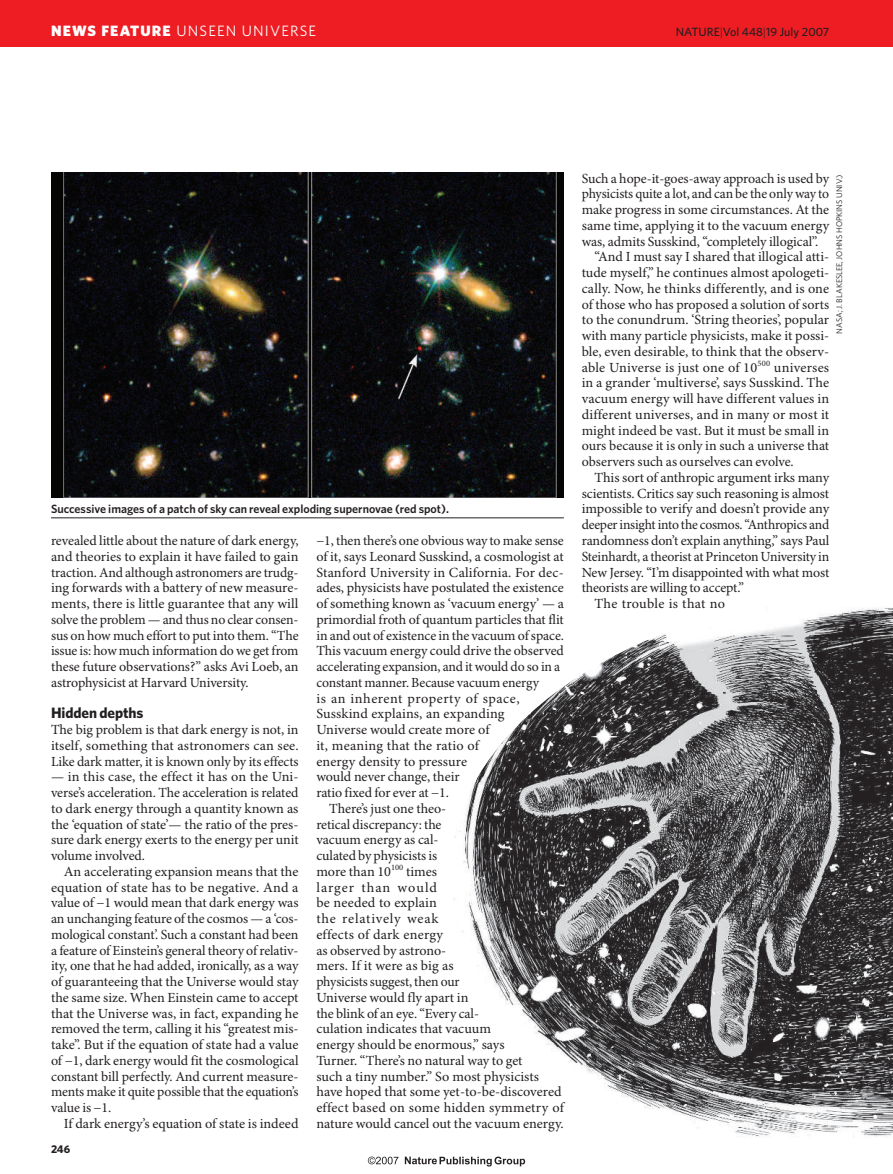
<style>
.page{position:relative;width:893px;height:1174px;background:#fff}
.page>*{position:absolute;margin:0;border:0;box-sizing:border-box;transform-origin:0 0}
.t1{font:15px "Whitney";letter-spacing:.075em;color:#fff}
.t2{font:700 15px "Whitney";letter-spacing:-.005em;color:#231f20}
.t3{font:13.95px/15.8px "Minion Pro";letter-spacing:-.005em;color:#231f20;text-align:justify}
.t4{font:13.95px "Minion Pro";letter-spacing:.015em;color:#231f20}
.t5{font:13.95px "Minion Pro";letter-spacing:.035em;color:#231f20}
.t6{font:13.95px "Minion Pro";letter-spacing:.02em;color:#231f20}
.t7{font:13.95px "Minion Pro";letter-spacing:.05em;color:#231f20}
.t8{font:13.95px "Minion Pro";letter-spacing:.065em;color:#231f20}
.t9{font:600 12px "Whitney";color:#231f20}
.t10{font:500 12px "Whitney";color:#231f20}
.t11{font:700 11.25px "Whitney";color:#231f20}
.t12{font:8.25px "Whitney";color:#231f20}
.s1{font-weight:900}
.s2{font-weight:300}
</style>
<div class="page">
<img style="left:51px;top:172px;width:513px;height:326px">
<img style="left:453px;top:608px;width:440px;height:529px">
<hr style="left:51px;top:517px;width:513px;height:1px;background:#231f20">
<div style="left:0;top:0;width:893px;height:47px;background:#ee1d23"></div>
<svg style="left:405px;top:1156px;width:120px;height:10px"></svg>
<svg style="left:368px;top:1156px;width:30px;height:8px"></svg>
<p class="t1" style="left:51px;top:25px;width:267px"><span class="s1">NEWS FEATURE</span> UNSEEN UNIVERSE</p>
<p class="t10" style="left:676px;top:27px;width:155px">NATURE<span class="s2">|</span>Vol 448<span class="s2">|</span>19 July 2007</p>
<p class="t9" style="left:51px;top:505px;width:399px">Successive images of a patch of sky can reveal exploding supernovae (red spot).</p>
<p class="t3" style="left:51px;top:534px;width:249px">revealed little about the nature of dark energy, and theories to explain it have failed to gain traction. And although astronomers are trudg&shy;ing forwards with a battery of new measure&shy;ments, there is little guarantee that any will solve the problem — and thus no clear consen&shy;sus on how much effort to put into them. “The issue is: how much information do we get from these future observations?” asks Avi Loeb, an astrophysicist at Harvard University.</p>
<p class="t2" style="left:51px;top:707px;width:94px">Hidden depths</p>
<p class="t3" style="left:51px;top:723px;width:249px">The big problem is that dark energy is not, in itself, something that astronomers can see.<br>Like dark matter, it is known only by its effects</p>
<p class="t3" style="left:51px;top:770px;width:249px">— in this case, the effect it has on the Uni&shy;verse’s acceleration. The acceleration is related to dark energy through a quantity known as the ‘equation of state’— the ratio of the pres&shy;sure dark energy exerts to the energy per unit volume involved.</p>
<p class="t3" style="left:51px;top:864px;width:249px;text-indent:13px">An accelerating expansion means that the equation of state has to be negative. And a value of −1 would mean that dark energy was an unchanging feature of the cosmos — a ‘cos&shy;mological constant’. Such a constant had been a feature of Einstein’s general theory of relativ&shy;ity, one that he had added, ironically, as a way of guaranteeing that the Universe would stay the same size. When Einstein came to accept that the Universe was, in fact, expanding he removed the term, calling it his “greatest mis&shy;take”. But if the equation of state had a value of −1, dark energy would fit the cosmological constant bill perfectly. And current measure&shy;ments make it quite possible that the equation’s value is −1.</p>
<p class="t3" style="left:64px;top:1116px;width:236px">If dark energy’s equation of state is indeed</p>
<p class="t11" style="left:51px;top:1144px;width:21px">246</p>
<p class="t3" style="left:316px;top:534px;width:249px">−1, then there’s one obvious way to make sense</p>
<p class="t3" style="left:316px;top:549px;width:249px">of it, says Leonard Susskind, a cosmologist at</p>
<p class="t3" style="left:316px;top:565px;width:249px">Stanford University in California. For dec-</p>
<p class="t3" style="left:316px;top:581px;width:249px">ades, physicists have postulated the existence</p>
<p class="t3" style="left:316px;top:597px;width:249px">of something known as ‘vacuum energy’ — a</p>
<p class="t3" style="left:316px;top:612px;width:249px">primordial froth of quantum particles that flit</p>
<p class="t3" style="left:316px;top:628px;width:249px">in and out of existence in the vacuum of space.</p>
<p class="t3" style="left:316px;top:644px;width:249px">This vacuum energy could drive the observed</p>
<p class="t3" style="left:316px;top:660px;width:245px">accelerating expansion, and it would do so in a</p>
<p class="t3" style="left:316px;top:675px;width:224px">constant manner. Because vacuum energy</p>
<p class="t5" style="left:316px;top:692px;width:205px">is an inherent property of space,</p>
<p class="t3" style="left:316px;top:707px;width:190px">Susskind explains, an expanding</p>
<p class="t3" style="left:316px;top:723px;width:175px">Universe would create more of</p>
<p class="t4" style="left:316px;top:740px;width:164px">it, meaning that the ratio of</p>
<p class="t3" style="left:316px;top:754px;width:152px">energy density to pressure</p>
<p class="t3" style="left:316px;top:770px;width:145px">would never change, their</p>
<p class="t3" style="left:316px;top:786px;width:134px">ratio fixed for ever at −1.</p>
<p class="t3" style="left:329px;top:801px;width:119px">There’s just one theo-</p>
<p class="t3" style="left:316px;top:817px;width:127px">retical discrepancy: the</p>
<p class="t3" style="left:316px;top:833px;width:124px">vacuum energy as cal-</p>
<p class="t3" style="left:316px;top:849px;width:122px">culated by physicists is</p>
<p class="t3" style="left:316px;top:864px;width:122px">more than 10<sup>100</sup> times</p>
<p class="t8" style="left:316px;top:881px;width:122px">larger than would</p>
<p class="t4" style="left:316px;top:897px;width:122px">be needed to explain</p>
<p class="t7" style="left:316px;top:913px;width:124px">the relatively weak</p>
<p class="t4" style="left:316px;top:929px;width:128px">effects of dark energy</p>
<p class="t3" style="left:316px;top:943px;width:131px">as observed by astrono-</p>
<p class="t3" style="left:316px;top:959px;width:139px">mers. If it were as big as</p>
<p class="t3" style="left:316px;top:975px;width:145px">physicists suggest, then our</p>
<p class="t3" style="left:316px;top:990px;width:154px">Universe would fly apart in</p>
<p class="t3" style="left:316px;top:1006px;width:164px">the blink of an eye. “Every cal-</p>
<p class="t3" style="left:316px;top:1022px;width:176px">culation indicates that vacuum</p>
<p class="t3" style="left:316px;top:1038px;width:190px">energy should be enormous,” says</p>
<p class="t3" style="left:316px;top:1053px;width:208px">Turner. “There’s no natural way to get</p>
<p class="t3" style="left:316px;top:1069px;width:224px">such a tiny number.” So most physicists</p>
<p class="t3" style="left:316px;top:1085px;width:247px">have hoped that some yet-to-be-discovered</p>
<p class="t4" style="left:316px;top:1102px;width:249px">effect based on some hidden symmetry of</p>
<p class="t3" style="left:316px;top:1116px;width:249px">nature would cancel out the vacuum energy.</p>
<p class="t3" style="left:582px;top:171px;width:249px">Such a hope-it-goes-away approach is used by</p>
<p class="t3" style="left:582px;top:187px;width:249px">physicists quite a lot, and can be the only way to</p>
<p class="t3" style="left:582px;top:203px;width:249px">make progress in some circumstances. At the</p>
<p class="t3" style="left:582px;top:219px;width:249px">same time, applying it to the vacuum energy</p>
<p class="t3" style="left:582px;top:234px;width:238px">was, admits Susskind, “completely illogical”.</p>
<p class="t3" style="left:594px;top:250px;width:236px">“And I must say I shared that illogical atti-</p>
<p class="t3" style="left:582px;top:266px;width:249px">tude myself,” he continues almost apologeti-</p>
<p class="t3" style="left:582px;top:282px;width:249px">cally. Now, he thinks differently, and is one</p>
<p class="t3" style="left:582px;top:297px;width:249px">of those who has proposed a solution of sorts</p>
<p class="t3" style="left:582px;top:313px;width:249px">to the conundrum. ‘String theories’, popular</p>
<p class="t3" style="left:582px;top:329px;width:249px">with many particle physicists, make it possi-</p>
<p class="t3" style="left:582px;top:345px;width:249px">ble, even desirable, to think that the observ-</p>
<p class="t4" style="left:582px;top:362px;width:249px">able Universe is just one of 10<sup>500</sup> universes</p>
<p class="t3" style="left:582px;top:376px;width:249px">in a grander ‘multiverse’, says Susskind. The</p>
<p class="t3" style="left:582px;top:392px;width:249px">vacuum energy will have different values in</p>
<p class="t3" style="left:582px;top:408px;width:249px">different universes, and in many or most it</p>
<p class="t3" style="left:582px;top:423px;width:249px">might indeed be vast. But it must be small in</p>
<p class="t3" style="left:582px;top:439px;width:249px">ours because it is only in such a universe that</p>
<p class="t3" style="left:582px;top:455px;width:214px">observers such as ourselves can evolve.</p>
<p class="t3" style="left:594px;top:471px;width:236px">This sort of anthropic argument irks many</p>
<p class="t3" style="left:582px;top:486px;width:249px">scientists. Critics say such reasoning is almost</p>
<p class="t3" style="left:582px;top:502px;width:249px">impossible to verify and doesn’t provide any</p>
<p class="t3" style="left:582px;top:518px;width:249px">deeper insight into the cosmos. “Anthropics and</p>
<p class="t3" style="left:582px;top:534px;width:249px">randomness don’t explain anything,” says Paul</p>
<p class="t3" style="left:582px;top:549px;width:249px">Steinhardt, a theorist at Princeton University in</p>
<p class="t3" style="left:582px;top:565px;width:249px">New Jersey. “I’m disappointed with what most</p>
<p class="t3" style="left:582px;top:581px;width:164px">theorists are willing to accept.”</p>
<p class="t6" style="left:594px;top:598px;width:132px">The trouble is that no</p>
<p class="t12" style="left:836px;top:333px;width:161px;rotate:-90deg">NASA; J. BLAKESLEE, JOHNS HOPKINS UNIV.)</p>
</div>
